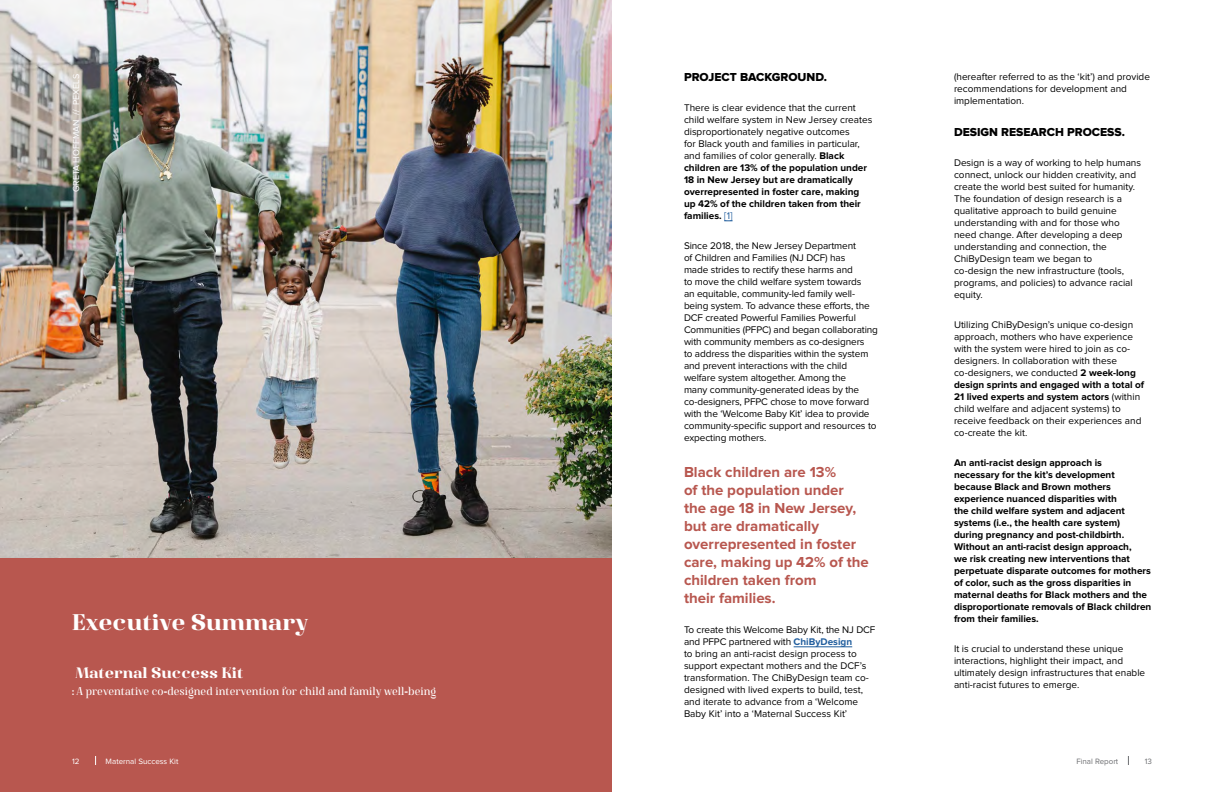
<style>
.page{position:relative;width:1224px;height:792px;background:#fff}
.page>*{position:absolute;margin:0;border:0;box-sizing:border-box;transform-origin:0 0}
.t1{font:24px "Famosa Heavy Demo";color:#fff}
.t2{font:16px "Famosa Heavy Demo";color:#fff}
.t3{font:700 15px/18px "Proxima Nova";color:#b8574f}
.t4{font:12px "Famosa Medium Demo";color:#fff}
.t5{font:12px "Proxima Nova Extrabld";color:#000}
.t6{font:10px/12px "Proxima Nova";color:#000}
.t7{font:700 10px/12px "Proxima Nova";color:#000}
.t8{font:9px "Proxima Nova";color:#fff}
.t9{font:8px "Proxima Nova";color:#fff}
.t10{font:8px "Proxima Nova";color:#6d6e71}
.s1{font-family:"Proxima Nova";font-weight:700}
.s2{font-weight:700}
.s3{color:#215e9e}
.s4{font-weight:700;color:#215e9e}
</style>
<div class="page">
<div style="left:0;top:468px;width:612px;height:324px;background:#b8574f"></div>
<img style="left:0;top:0;width:612px;height:558px">
<hr style="left:794px;top:647px;width:58px;height:1px;background:#215e9e">
<p class="t8" style="left:72px;top:192px;width:120px;rotate:-90deg">GRETA HOFFMAN // PEXELS</p>
<h1 class="t1" style="left:72px;top:612px;width:238px">Executive Summary</h1>
<h2 class="t2" style="left:75px;top:666px;width:169px">Maternal Success Kit</h2>
<p class="t4" style="left:72px;top:686px;width:366px">: A preventative co<span class="s1">-</span>designed intervention for child and family well<span class="s1">-</span>being</p>
<p class="t5" style="left:684px;top:72px;width:145px">PROJECT BACKGROUND.</p>
<p class="t6" style="left:684px;top:103px;width:190px">There is clear evidence that the current child welfare system in New Jersey creates disproportionately negative outcomes<br>for Black youth and families in particular, and families of color generally. <span class="s2">Black children are 13% of the population under 18 in New Jersey but are dramatically overrepresented in foster care, making up 42% of the children taken from their families.</span> <span class="s3">[1]</span></p>
<p class="t6" style="left:684px;top:241px;width:196px">Since 2018, the New Jersey Department<br>of Children and Families (NJ DCF) has<br>made strides to rectify these harms and<br>to move the child welfare system towards<br>an equitable, community-led family well&shy;being system. To advance these efforts, the DCF created Powerful Families Powerful Communities (PFPC) and began collaborating with community members as co-designers<br>to address the disparities within the system and prevent interactions with the child welfare system altogether. Among the<br>many community-generated ideas by the co-designers, PFPC chose to move forward with the ‘Welcome Baby Kit’ idea to provide community-specific support and resources to expecting mothers.</p>
<h3 class="t3" style="left:684px;top:464px;width:186px">Black children are 13%<br>of the population under the age 18 in New Jersey, but are dramatically overrepresented in foster care, making up 42% of the children taken from<br>their families.</h3>
<p class="t6" style="left:684px;top:625px;width:193px">To create this Welcome Baby Kit, the NJ DCF and PFPC partnered with <span class="s4">ChiByDesign<br></span>to bring an anti-racist design process to support expectant mothers and the DCF’s transformation. The ChiByDesign team co&shy;designed with lived experts to build, test, and iterate to advance from a ‘Welcome Baby Kit’ into a ‘Maternal Success Kit’</p>
<p class="t6" style="left:954px;top:71px;width:197px">(hereafter referred to as the ‘kit’) and provide recommendations for development and implementation.</p>
<p class="t5" style="left:954px;top:127px;width:173px">DESIGN RESEARCH PROCESS.</p>
<p class="t6" style="left:954px;top:157px;width:189px">Design is a way of working to help humans connect, unlock our hidden creativity, and create the world best suited for humanity.<br>The foundation of design research is a qualitative approach to build genuine understanding with and for those who need change. After developing a deep understanding and connection, the ChiByDesign team we began to<br>co-design the new infrastructure (tools, programs, and policies) to advance racial equity.</p>
<p class="t6" style="left:954px;top:319px;width:192px">Utilizing ChiByDesign’s unique co-design approach, mothers who have experience with the system were hired to join as co&shy;designers. In collaboration with these co-designers, we conducted <span class="s2">2 week-long design sprints and engaged with a total of 21 lived experts and system actors</span> (within child welfare and adjacent systems) to receive feedback on their experiences and co-create the kit.</p>
<p class="t7" style="left:954px;top:457px;width:199px">An anti-racist design approach is<br>necessary for the kit’s development because Black and Brown mothers experience nuanced disparities with<br>the child welfare system and adjacent systems (i.e., the health care system) during pregnancy and post-childbirth.<br>Without an anti-racist design approach,<br>we risk creating new interventions that perpetuate disparate outcomes for mothers of color, such as the gross disparities in maternal deaths for Black mothers and the disproportionate removals of Black children from their families.</p>
<p class="t6" style="left:954px;top:643px;width:193px">It is crucial to understand these unique interactions, highlight their impact, and ultimately design infrastructures that enable anti-racist futures to emerge.</p>
<p class="t9" style="left:72px;top:757px;width:9px">12</p>
<p class="t9" style="left:106px;top:757px;width:74px">Maternal Success Kit</p>
<p class="t10" style="left:1076px;top:757px;width:43px">Final Report</p>
<p class="t10" style="left:1145px;top:757px;width:9px">13</p>
</div>
